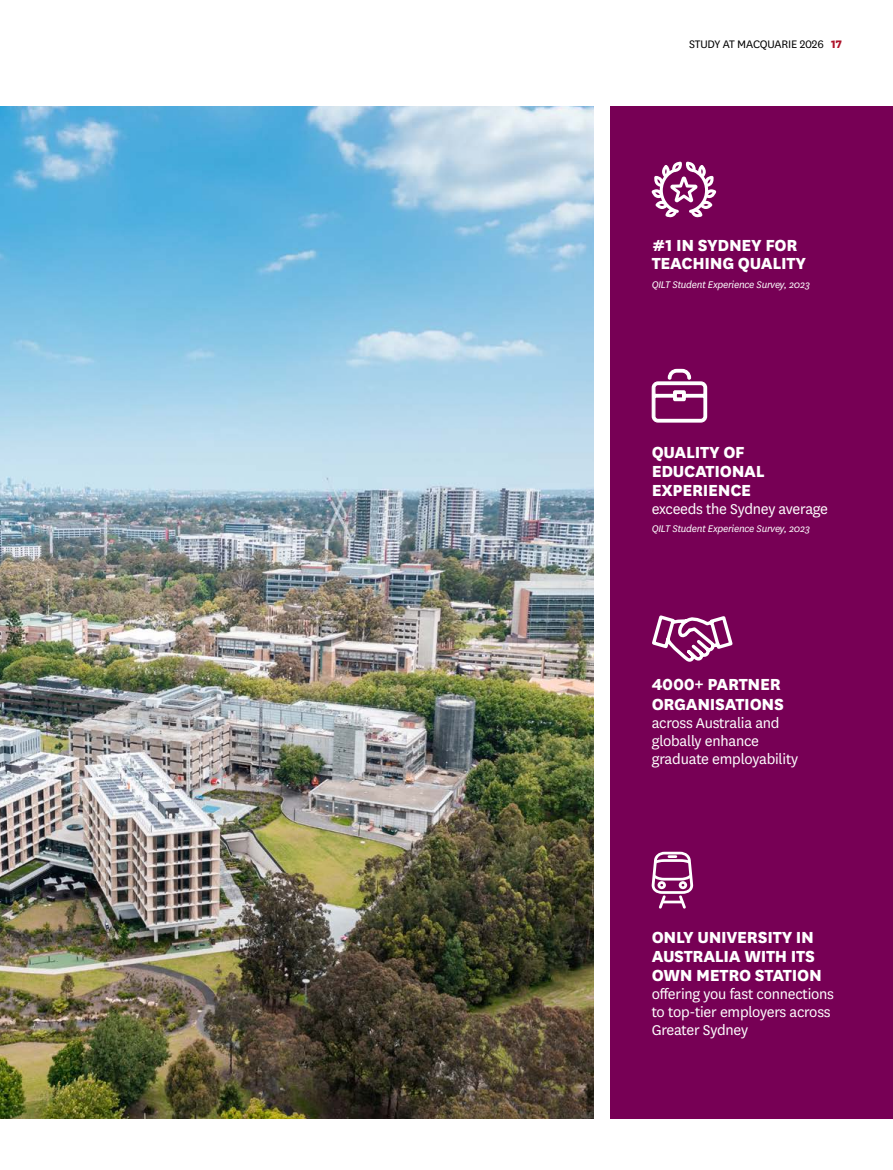
<style>
.page{position:relative;width:893px;height:1170px;background:#fff}
.page>*{position:absolute;margin:0;border:0;box-sizing:border-box;transform-origin:0 0}
.t1{font:800 18.75px/18.8px "National";letter-spacing:-.015em;color:#fff}
.t2{font:16.5px/18px "National";letter-spacing:-.015em;color:#fff}
.t3{font:12.75px "National";letter-spacing:-.015em;color:#000}
.t4{font:italic 11.25px "National";letter-spacing:-.02em;color:#fff}
.s1{font-weight:800;color:#ae132a}
</style>
<div class="page">
<img style="left:0;top:106px;width:594px;height:1012px">
<div style="left:611px;top:106px;width:282px;height:1012px;background:#705"></div>
<svg style="left:651px;top:162px;width:65px;height:55px"></svg>
<svg style="left:651px;top:368px;width:57px;height:55px"></svg>
<svg style="left:652px;top:615px;width:81px;height:47px"></svg>
<svg style="left:652px;top:851px;width:41px;height:57px"></svg>
<p class="t3" style="left:689px;top:36px;width:154px">STUDY AT MACQUARIE 2026 <span class="s1">17</span></p>
<p class="t1" style="left:652px;top:234px;width:156px">#1 IN SYDNEY FOR<br>TEACHING QUALITY</p>
<p class="t4" style="left:652px;top:277px;width:160px">QILT Student Experience Survey, 2023</p>
<p class="t1" style="left:652px;top:441px;width:115px">QUALITY OF<br>EDUCATIONAL<br>EXPERIENCE</p>
<p class="t2" style="left:652px;top:499px;width:178px">exceeds the Sydney average</p>
<p class="t4" style="left:652px;top:521px;width:160px">QILT Student Experience Survey, 2023</p>
<p class="t1" style="left:652px;top:673px;width:134px;line-height:19.5px">4000+ PARTNER<br>ORGANISATIONS</p>
<p class="t2" style="left:652px;top:712px;width:148px">across Australia and globally enhance graduate employability</p>
<p class="t1" style="left:652px;top:926px;width:172px">ONLY UNIVERSITY IN<br>AUSTRALIA WITH ITS<br>OWN METRO STATION</p>
<p class="t2" style="left:652px;top:983px;width:184px">offering you fast connections to top-tier employers across<br>Greater Sydney</p>
</div>
